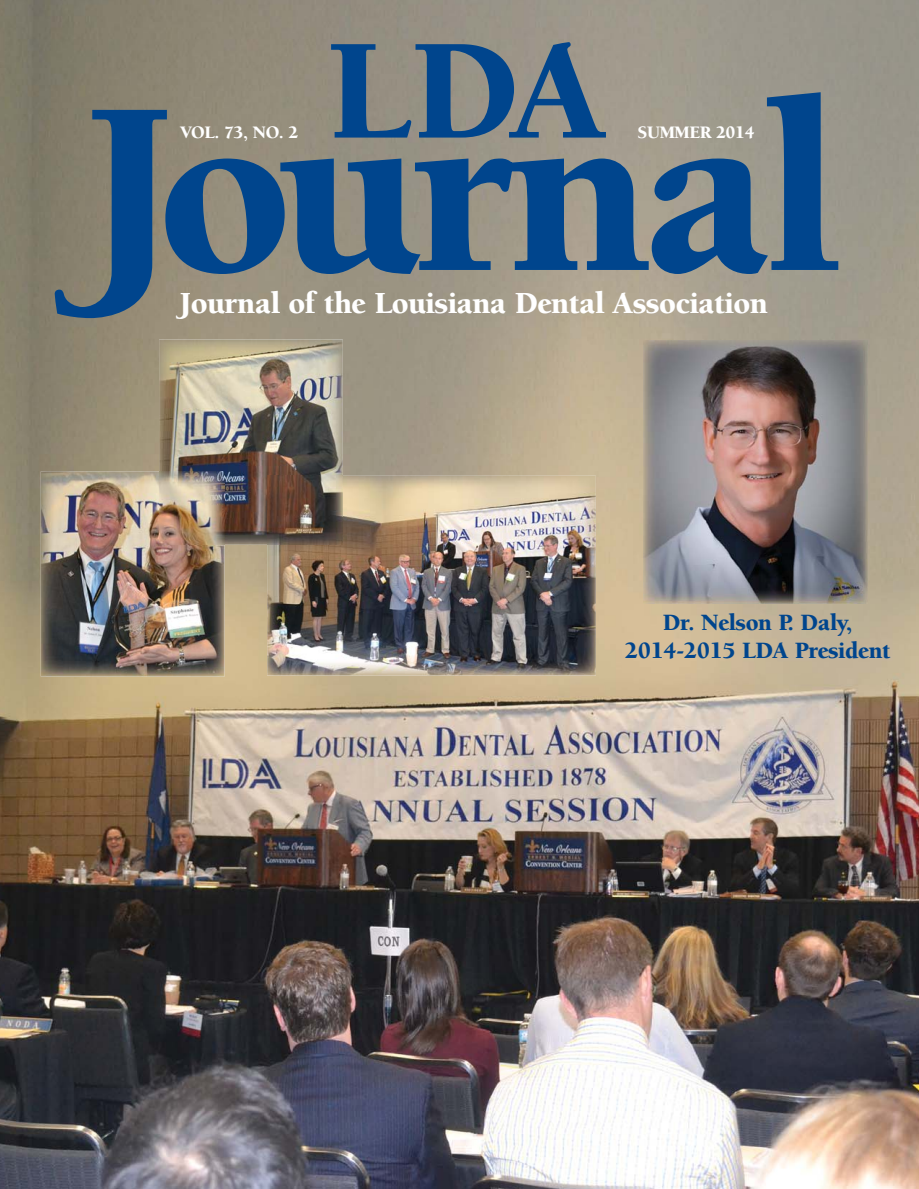
<style>
.page{position:relative;width:919px;height:1189px;background:#fff}
.page>*{position:absolute;margin:0;border:0;box-sizing:border-box;transform-origin:0 0}
.t1{font:900 31.5px "Berkeley";letter-spacing:-.02em;color:#fff}
.t2{font:900 24px/28.8px "Berkeley";letter-spacing:-.02em;color:#00458d;text-align:center}
.t3{font:900 18px "Berkeley";letter-spacing:-.025em;color:#fff}
</style>
<div class="page">
<img style="left:0;top:0;width:919px;height:1189px">
<svg style="left:331px;top:42px;width:275px;height:50px;background:#617688"></svg>
<svg style="left:55px;top:92px;width:783px;height:226px;background:#657987"></svg>
<img style="left:643px;top:340px;width:224px;height:263px">
<img style="left:267px;top:476px;width:329px;height:199px">
<img style="left:159px;top:339px;width:184px;height:206px">
<img style="left:267px;top:476px;width:76px;height:69px">
<img style="left:41px;top:471px;width:183px;height:205px">
<img style="left:159px;top:471px;width:65px;height:74px">
<p class="t3" style="left:180px;top:125px;width:120px">VOL. 73, NO. 2</p>
<p class="t3" style="left:637px;top:125px;width:119px">SUMMER 2014</p>
<p class="t1" style="left:180px;top:290px;width:589px">Journal of the Louisiana Dental Association</p>
<p class="t2" style="left:625px;top:610px;width:267px">Dr. Nelson P. Daly,<br>2014-2015 LDA President</p>
</div>
